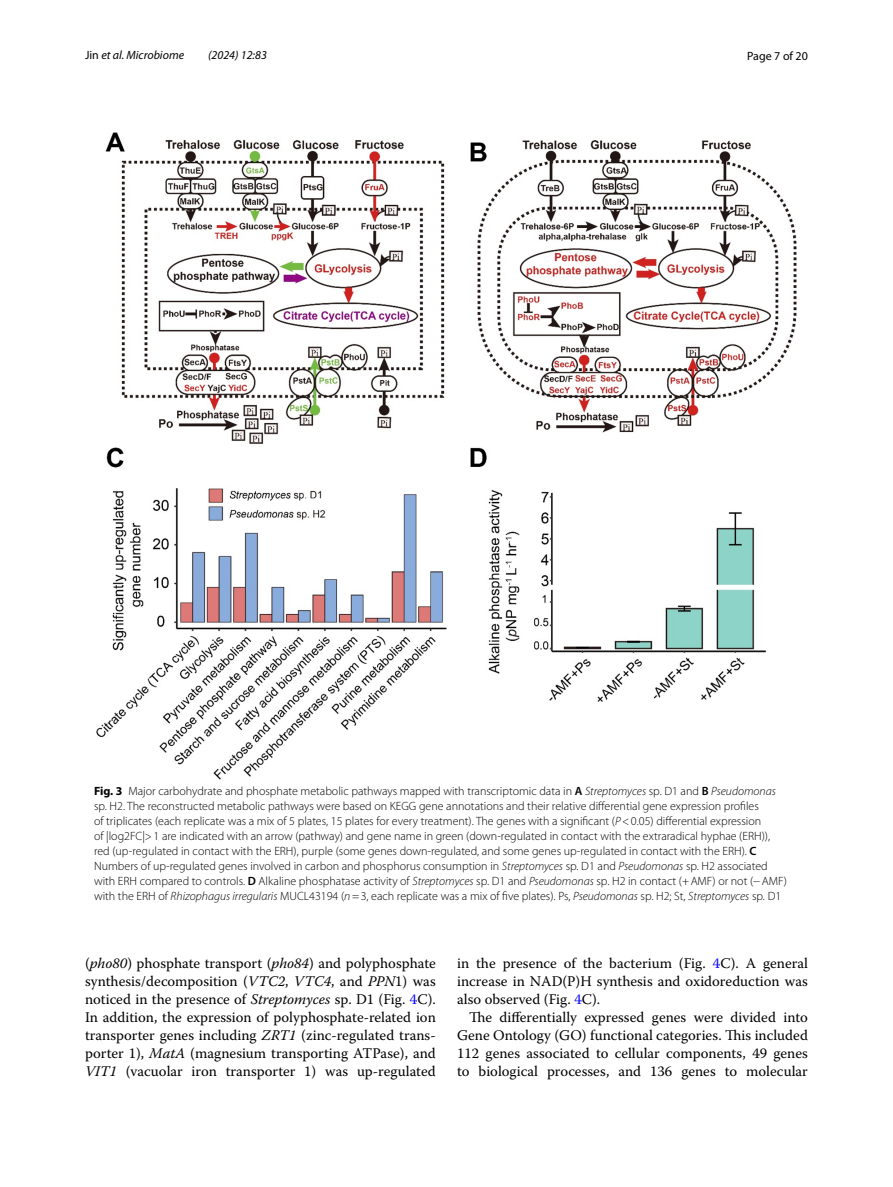
<style>
.page{position:relative;width:893px;height:1187px;background:#fff}
.page>*{position:absolute;margin:0;border:0;box-sizing:border-box;transform-origin:0 0}
.t1{font:14.7px/18px "Warnock Pro";color:#000;text-align:justify}
.t2{font:300 12px/15px "Myriad Pro";color:#000}
.t3{font:italic 12px "Myriad Pro";color:#000}
.t4{font:12px "Myriad Pro";color:#000}
.s1{font-style:normal}
.s2{font-weight:700}
.s3{font-weight:600}
.s4{font-style:italic}
.s5{color:#00f}
</style>
<div class="page">
<img style="left:96px;top:133px;width:701px;height:646px">
<p class="t3" style="left:85px;top:48px;width:101px"><span class="s1">Jin</span> et al. Microbiome</p>
<p class="t3" style="left:208px;top:48px;width:60px">(2024) 12:83</p>
<p class="t4" style="left:747px;top:48px;width:62px">Page 7 of 20</p>
<p class="t2" style="left:94px;top:783px;width:694px"><span class="s2">Fig. 3</span> Major carbohydrate and phosphate metabolic pathways mapped with transcriptomic data in <span class="s3">A</span> <span class="s4">Streptomyces</span> sp. D1 and <span class="s3">B</span> <span class="s4">Pseudomonas </span>sp. H2. The reconstructed metabolic pathways were based on KEGG gene annotations and their relative differential gene expression profiles<br>of triplicates (each replicate was a mix of 5 plates, 15 plates for every treatment). The genes with a significant (<span class="s4">P</span>&lt;0.05) differential expression<br>of |log2FC|&gt;1 are indicated with an arrow (pathway) and gene name in green (down-regulated in contact with the extraradical hyphae (ERH)), red (up-regulated in contact with the ERH), purple (some genes down-regulated, and some genes up-regulated in contact with the ERH). <span class="s3">C </span>Numbers of up-regulated genes involved in carbon and phosphorus consumption in <span class="s4">Streptomyces</span> sp. D1 and <span class="s4">Pseudomonas</span> sp. H2 associated with ERH compared to controls. <span class="s3">D</span> Alkaline phosphatase activity of <span class="s4">Streptomyces</span> sp. D1 and <span class="s4">Pseudomonas</span> sp. H2 in contact (+AMF) or not (−AMF) with the ERH of <span class="s4">Rhizophagus irregularis</span> MUCL43194 (<span class="s4">n</span>=3, each replicate was a mix of five plates). Ps, <span class="s4">Pseudomonas</span> sp. H2; St, <span class="s4">Streptomyces</span> sp. D1</p>
<p class="t1" style="left:85px;top:953px;width:352px">(<span class="s4">pho80</span>) phosphate transport (<span class="s4">pho84</span>) and polyphosphate synthesis/decomposition (<span class="s4">VTC2</span>, <span class="s4">VTC4</span>, and <span class="s4">PPN</span>1) was noticed in the presence of <span class="s4">Streptomyces</span> sp. D1 (Fig. <span class="s5">4</span>C).<br>In addition, the expression of polyphosphate-related ion transporter genes including <span class="s4">ZRT1</span> (zinc-regulated trans&shy;porter 1), <span class="s4">MatA</span> (magnesium transporting ATPase), and <span class="s4">VIT1</span> (vacuolar iron transporter 1) was up-regulated</p>
<p class="t1" style="left:457px;top:953px;width:352px">in the presence of the bacterium (Fig. <span class="s5">4</span>C). A general increase in NAD(P)H synthesis and oxidoreduction was also observed (Fig. <span class="s5">4</span>C).</p>
<p class="t1" style="left:457px;top:1007px;width:352px;text-indent:12px">The differentially expressed genes were divided into Gene Ontology (GO) functional categories. This included 112 genes associated to cellular components, 49 genes to biological processes, and 136 genes to molecular</p>
</div>
